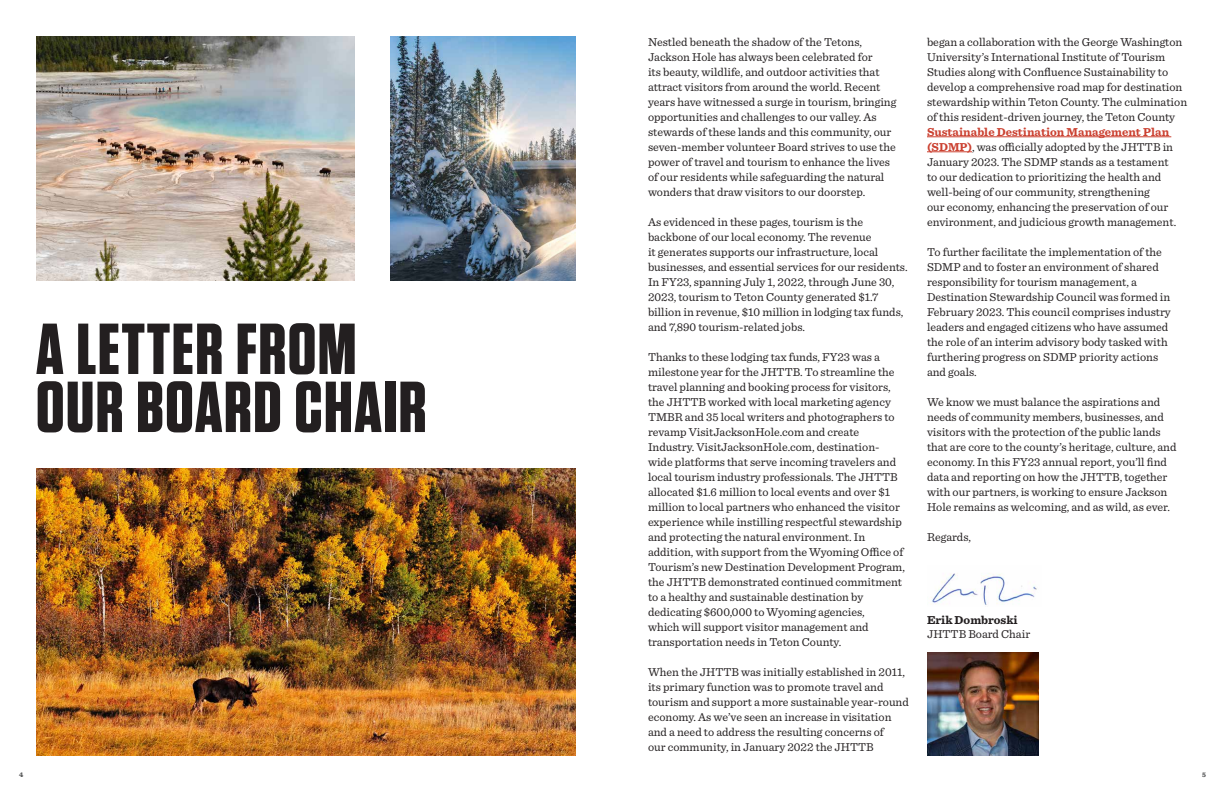
<style>
.page{position:relative;width:1224px;height:792px;background:#fff}
.page>*{position:absolute;margin:0;border:0;box-sizing:border-box;transform-origin:0 0}
.t1{font:700 72px/58px "Tungsten";letter-spacing:.02em;color:#231f20}
.t2{font:12px/15px "Sentinel";color:#231f20}
.t3{font:700 12px "Sentinel";color:#231f20}
.t4{font:700 7px "Sentinel";color:#4b4c4d}
.s1{font-weight:700;color:#cb4030}
</style>
<div class="page">
<hr style="left:927px;top:136px;width:244px;height:1px;background:#cb4030">
<hr style="left:927px;top:151px;width:45px;height:1px;background:#cb4030">
<img style="left:36px;top:468px;width:540px;height:288px">
<img style="left:927px;top:652px;width:112px;height:104px">
<img style="left:931px;top:573px;width:106px;height:32px">
<img style="left:36px;top:36px;width:318px;height:244px">
<img style="left:390px;top:36px;width:186px;height:244px">
<h1 class="t1" style="left:36px;top:322px;width:392px">A LETTER FROM<br>OUR BOARD CHAIR</h1>
<p class="t2" style="left:648px;top:33px;width:250px">Nestled beneath the shadow of the Tetons, Jackson Hole has always been celebrated for<br>its beauty, wildlife, and outdoor activities that attract visitors from around the world. Recent years have witnessed a surge in tourism, bringing opportunities and challenges to our valley. As stewards of these lands and this community, our seven-member volunteer Board strives to use the power of travel and tourism to enhance the lives of our residents while safeguarding the natural wonders that draw visitors to our doorstep.</p>
<p class="t2" style="left:648px;top:213px;width:261px">As evidenced in these pages, tourism is the backbone of our local economy. The revenue<br>it generates supports our infrastructure, local businesses, and essential services for our residents.<br>In FY23, spanning July 1, 2022, through June 30, 2023, tourism to Teton County generated $1.7 billion in revenue, $10 million in lodging tax funds, and 7,890 tourism-related jobs.</p>
<p class="t2" style="left:648px;top:348px;width:258px">Thanks to these lodging tax funds, FY23 was a milestone year for the JHTTB. To streamline the travel planning and booking process for visitors, the JHTTB worked with local marketing agency TMBR and 35 local writers and photographers to revamp VisitJacksonHole.com and create Industry. VisitJacksonHole.com, destination&shy;wide platforms that serve incoming travelers and local tourism industry professionals. The JHTTB allocated $1.6 million to local events and over $1 million to local partners who enhanced the visitor experience while instilling respectful stewardship and protecting the natural environment. In addition, with support from the Wyoming Office of Tourism’s new Destination Development Program, the JHTTB demonstrated continued commitment to a healthy and sustainable destination by dedicating $600,000 to Wyoming agencies,<br>which will support visitor management and transportation needs in Teton County.</p>
<p class="t2" style="left:648px;top:663px;width:262px">When the JHTTB was initially established in 2011, its primary function was to promote travel and tourism and support a more sustainable year-round economy. As we’ve seen an increase in visitation and a need to address the resulting concerns of<br>our community, in January 2022 the JHTTB</p>
<p class="t2" style="left:927px;top:33px;width:262px">began a collaboration with the George Washington University’s International Institute of Tourism Studies along with Confluence Sustainability to develop a comprehensive road map for destination stewardship within Teton County. The culmination of this resident-driven journey, the Teton County</p>
<p class="t2" style="left:927px;top:123px;width:251px"><span class="s1">Sustainable Destination Management Plan (SDMP)</span>, was officially adopted by the JHTTB in January 2023. The SDMP stands as a testament to our dedication to prioritizing the health and well-being of our community, strengthening<br>our economy, enhancing the preservation of our environment, and judicious growth management.</p>
<p class="t2" style="left:927px;top:243px;width:245px">To further facilitate the implementation of the SDMP and to foster an environment of shared responsibility for tourism management, a Destination Stewardship Council was formed in February 2023. This council comprises industry leaders and engaged citizens who have assumed the role of an interim advisory body tasked with furthering progress on SDMP priority actions and goals.</p>
<p class="t2" style="left:927px;top:393px;width:251px">We know we must balance the aspirations and needs of community members, businesses, and visitors with the protection of the public lands that are core to the county’s heritage, culture, and economy. In this FY23 annual report, you’ll find data and reporting on how the JHTTB, together with our partners, is working to ensure Jackson Hole remains as welcoming, and as wild, as ever.</p>
<p class="t2" style="left:927px;top:528px;width:45px">Regards,</p>
<p class="t3" style="left:927px;top:610px;width:92px">Erik Dombroski</p>
<p class="t2" style="left:927px;top:626px;width:105px">JHTTB Board Chair</p>
<p class="t4" style="left:19px;top:769px;width:6px">4</p>
<p class="t4" style="left:1202px;top:769px;width:5px">5</p>
</div>
